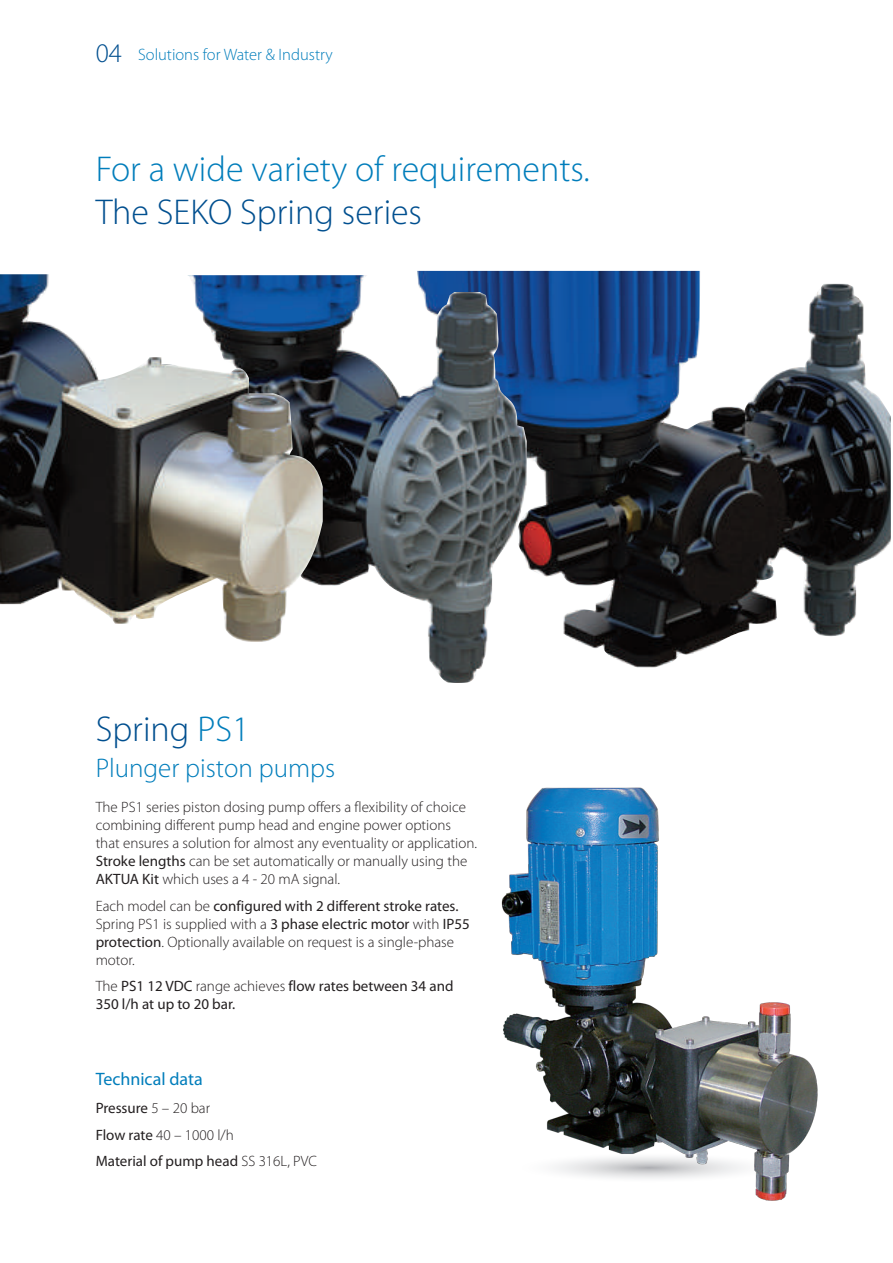
<style>
.page{position:relative;width:893px;height:1263px;background:#fff}
.page>*{position:absolute;margin:0;border:0;box-sizing:border-box;transform-origin:0 0}
.t1{font:300 36px "Myriad Pro";color:#007dbb}
.t2{font:300 36px "Myriad Pro";color:#004f8f}
.t3{font:300 27px "Myriad Pro";color:#007dbb}
.t4{font:18px "Myriad Pro";color:#007dbb}
.t5{font:300 16.5px "Myriad Pro";color:#007dbb}
.t6{font:300 15px/18px "Myriad Pro";color:#231f20}
.t7{font:15px/26.5px "Myriad Pro";color:#231f20}
.s1{font-size:27px;color:#004f8f}
.s2{color:#007dbb}
.s3{font-weight:400}
.s4{font-weight:300}
</style>
<div class="page">
<img style="left:417px;top:271px;width:474px;height:396px">
<img style="left:323px;top:275px;width:204px;height:408px">
<img style="left:0;top:274px;width:323px;height:368px">
<img style="left:501px;top:787px;width:317px;height:414px">
<p class="t5" style="left:96px;top:48px;width:239px"><span class="s1">04</span> Solutions for Water &amp; Industry</p>
<h1 class="t1" style="left:96px;top:156px;width:496px">For a wide variety of requirements.</h1>
<h1 class="t2" style="left:96px;top:199px;width:328px">The SEKO Spring series</h1>
<h1 class="t2" style="left:96px;top:715px;width:156px">Spring <span class="s2">PS1</span></h1>
<h2 class="t3" style="left:96px;top:758px;width:241px">Plunger piston pumps</h2>
<p class="t6" style="left:96px;top:799px;width:383px">The PS1 series piston dosing pump offers a flexibility of choice combining different pump head and engine power options that ensures a solution for almost any eventuality or application.<br><span class="s3">Stroke lengths</span> can be set automatically or manually using the <span class="s3">AKTUA Kit</span> which uses a 4 - 20 mA signal.</p>
<p class="t6" style="left:96px;top:898px;width:376px">Each model can be <span class="s3">configured with 2 different stroke rates.<br></span>Spring PS1 is supplied with a <span class="s3">3 phase electric motor</span> with <span class="s3">IP55 protection</span>. Optionally available on request is a single-phase motor.</p>
<p class="t7" style="left:96px;top:978px;width:359px;line-height:18px"><span class="s4">The</span> PS1 12 VDC <span class="s4">range achieves</span> flow rates between 34 and<br>350 l/h at up to 20 bar.</p>
<p class="t4" style="left:96px;top:1072px;width:109px">Technical data</p>
<p class="t7" style="left:96px;top:1096px;width:223px">Pressure <span class="s4">5 – 20 bar<br></span>Flow rate <span class="s4">40 – 1000 l/h<br></span>Material of pump head <span class="s4">SS 316L, PVC</span></p>
</div>
